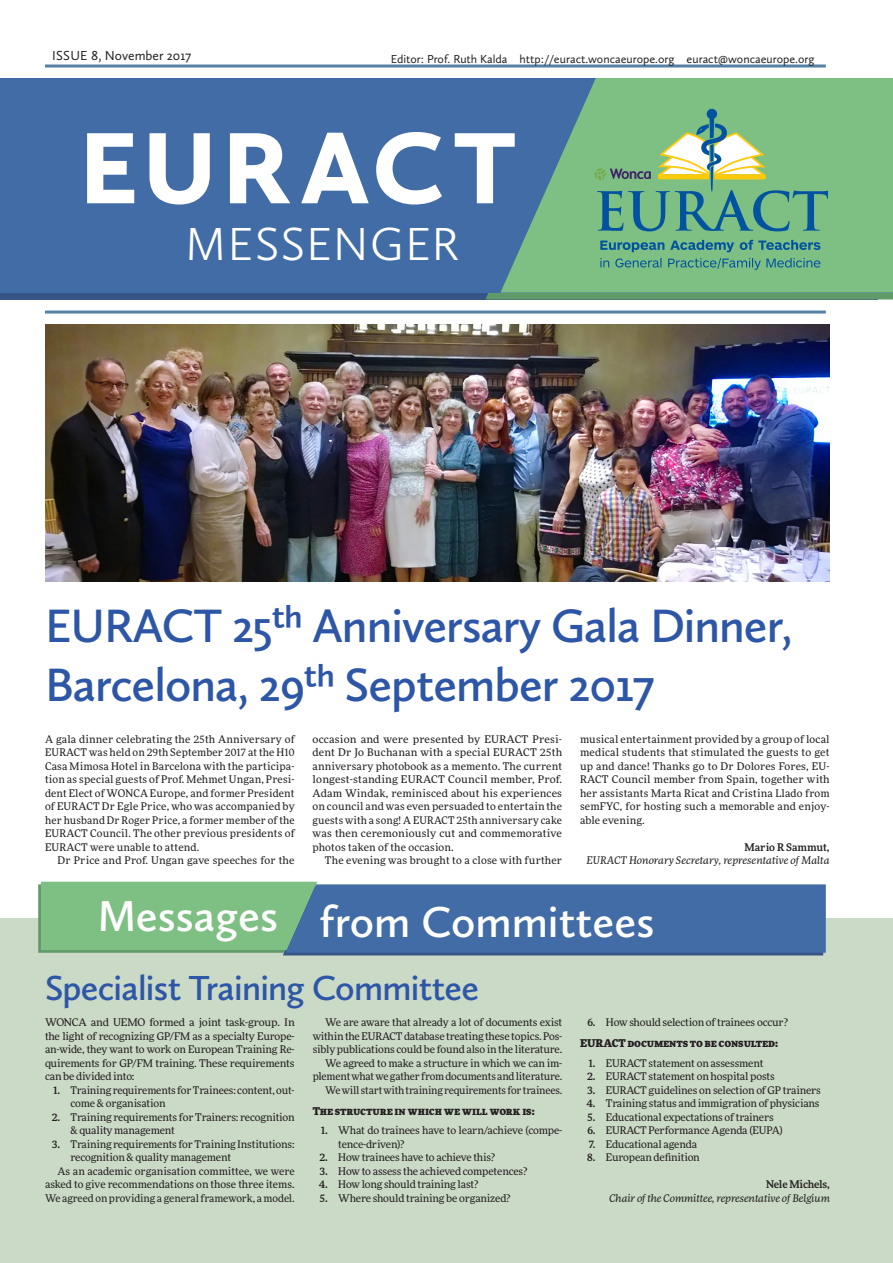
<style>
.page{position:relative;width:893px;height:1263px;background:#fff}
.page>*{position:absolute;margin:0;border:0;box-sizing:border-box;transform-origin:0 0}
.t1{font:900 105px "Calluna Sans";letter-spacing:.05em;color:#fff}
.head_big{font:600 48.45px/58.2px "Calluna Sans";letter-spacing:-.02em;color:#2e56a6}
.t2{font:300 48px "Calluna Sans";letter-spacing:.03em;color:#fff}
.t3{font:600 44.85px "Calluna Sans";color:#fff}
.head_big-2{font:600 36px "Calluna Sans";letter-spacing:-.02em;color:#2e56a6}
.t4{font:13.5px "Calluna Sans";color:#231f20}
.t5{font:12px "Calluna Sans";color:#231f20}
.body_first{font:10.5px/13.5px "More Pro";letter-spacing:-.01em;color:#231f20}
.Body{font:10.5px/13.5px "More Pro";letter-spacing:-.005em;color:#231f20;text-align:justify}
.name_status{font:italic 10.5px "More Pro";letter-spacing:-.01em;color:#231f20}
.Body-2{font:10.5px "More Pro";letter-spacing:.02em;color:#231f20}
.subhead{font:900 10.5px "More Pro";letter-spacing:-.01em;color:#231f20}
.name_bold{font:500 10.5px "More Pro";letter-spacing:-.01em;color:#231f20}
.s1{font-weight:500}
</style>
<div class="page">
<div style="left:0;top:918px;width:893px;height:345px;background:#cbd9c7"></div>
<img style="left:45px;top:325px;width:785px;height:257px">
<hr style="left:45px;top:65px;width:781px;height:3px;background:#5681a6">
<hr style="left:45px;top:311px;width:781px;height:3px;background:#5681a6">
<div style="left:485px;top:293px;width:408px;height:6px;background:#619a69"></div>
<div style="left:0;top:78px;width:893px;height:215px;background:#416ca6"></div>
<svg style="left:500px;top:78px;width:393px;height:215px;fill:#7ebf83"></svg>
<svg style="left:600px;top:258px;width:220px;height:12px;background:#62a689"></svg>
<svg style="left:600px;top:240px;width:220px;height:12px;background:#51988c"></svg>
<svg style="left:594px;top:111px;width:234px;height:120px;background:#7fb78b"></svg>
<div style="left:707px;top:109px;width:10px;height:10px;background:#0153a0;border-radius:50%"></div>
<svg style="left:38px;top:882px;width:788px;height:73px;background:#598a9b"></svg>
<p class="t4" style="left:52px;top:48px;width:140px">ISSUE 8, November 2017</p>
<p class="t5" style="left:391px;top:51px;width:425px">Editor: Prof. Ruth Kalda http://euract.woncaeurope.org euract@woncaeurope.org</p>
<p class="t1" style="left:79px;top:102px;width:439px">EURACT</p>
<p class="t2" style="left:185px;top:215px;width:276px">MESSENGER</p>
<p class="head_big" style="left:45px;top:596px;width:749px">EURACT 25th Anniversary Gala Dinner,<br>Barcelona, 29th September 2017</p>
<p class="body_first" style="left:45px;top:732px;width:251px;text-align:justify">A gala dinner celebrating the 25th Anniversary of EURACT was held on 29th September 2017 at the H10<br>Casa Mimosa Hotel in Barcelona with the participa&shy;tion as special guests of Prof. Mehmet Ungan, Presi&shy;dent Elect of WONCA Europe, and former President of EURACT Dr Egle Price, who was accompanied by her husband Dr Roger Price, a former member of the EURACT Council. The other previous presidents of EURACT were unable to attend.</p>
<p class="Body-2" style="left:57px;top:853px;width:239px">Dr Price and Prof. Ungan gave speeches for the</p>
<p class="Body" style="left:313px;top:732px;width:251px">occasion and were presented by EURACT Presi&shy;dent Dr Jo Buchanan with a special EURACT 25th anniversary photobook as a memento. The current longest-standing EURACT Council member, Prof.<br>Adam Windak, reminisced about his experiences on council and was even persuaded to entertain the guests with a song! A EURACT 25th anniversary cake was then ceremoniously cut and commemorative photos taken of the occasion.</p>
<p class="Body-2" style="left:325px;top:853px;width:239px">The evening was brought to a close with further</p>
<p class="Body" style="left:580px;top:732px;width:251px">musical entertainment provided by a group of local medical students that stimulated the guests to get up and dance! Thanks go to Dr Dolores Fores, EU-RACT Council member from Spain, together with her assistants Marta Ricat and Cristina Llado from semFYC, for hosting such a memorable and enjoy&shy;able evening.</p>
<p class="name_bold" style="left:744px;top:839px;width:87px">Mario R Sammut,</p>
<p class="name_status" style="left:586px;top:853px;width:245px">EURACT Honorary Secretary, representative of Malta</p>
<p class="t3" style="left:97px;top:888px;width:182px">Messages</p>
<p class="t3" style="left:319px;top:895px;width:337px">from Committees</p>
<p class="head_big-2" style="left:45px;top:966px;width:436px">Specialist Training Committee</p>
<p class="body_first" style="left:45px;top:1015px;width:251px;text-align:justify">WONCA and UEMO formed a joint task-group. In the light of recognizing GP/FM as a specialty Europe&shy;an-wide, they want to work on European Training Re&shy;quirements for GP/FM training. These requirements can be divided into:</p>
<p class="body_first" style="left:70px;top:1083px;width:226px;text-indent:-17px"><span class="s1">1.</span> Training requirements for Trainees: content, out&shy;come &amp; organisation</p>
<p class="body_first" style="left:70px;top:1110px;width:226px;text-indent:-19px"><span class="s1">2.</span> Training requirements for Trainers: recognition &amp; quality management</p>
<p class="body_first" style="left:70px;top:1137px;width:226px;text-indent:-19px"><span class="s1">3.</span> Training requirements for Training Institutions: recognition &amp; quality management</p>
<p class="Body" style="left:45px;top:1164px;width:251px;text-indent:12px">As an academic organisation committee, we were asked to give recommendations on those three items.<br>We agreed on providing a general framework, a model.</p>
<p class="Body" style="left:313px;top:1015px;width:251px;text-indent:12px">We are aware that already a lot of documents exist within the EURACT database treating these topics. Pos&shy;sibly publications could be found also in the literature.</p>
<p class="Body" style="left:313px;top:1056px;width:251px;text-align:right">We agreed to make a structure in which we can im&shy;plement what we gather from documents and literature.</p>
<p class="Body" style="left:325px;top:1083px;width:239px">We will start with training requirements for trainees.</p>
<p class="subhead" style="left:313px;top:1102px;width:224px">The structure in which we will work is:</p>
<p class="body_first" style="left:338px;top:1123px;width:226px;text-indent:-17px"><span class="s1">1.</span> What do trainees have to learn/achieve (compe&shy;tence-driven)?</p>
<p class="body_first" style="left:320px;top:1150px;width:177px"><span class="s1">2.</span> How trainees have to achieve this?</p>
<p class="body_first" style="left:320px;top:1164px;width:209px"><span class="s1">3.</span> How to assess the achieved competences?</p>
<p class="body_first" style="left:319px;top:1177px;width:161px"><span class="s1">4.</span> How long should training last?</p>
<p class="body_first" style="left:320px;top:1191px;width:192px"><span class="s1">5.</span> Where should training be organized?</p>
<p class="body_first" style="left:587px;top:1015px;width:202px"><span class="s1">6.</span> How should selection of trainees occur?</p>
<p class="subhead" style="left:580px;top:1035px;width:199px">EURACT documents to be consulted:</p>
<p class="body_first" style="left:588px;top:1056px;width:177px"><span class="s1">1.</span> EURACT statement on assessment</p>
<p class="body_first" style="left:587px;top:1069px;width:189px"><span class="s1">2.</span> EURACT statement on hospital posts</p>
<p class="body_first" style="left:587px;top:1083px;width:235px"><span class="s1">3.</span> EURACT guidelines on selection of GP trainers</p>
<p class="body_first" style="left:586px;top:1096px;width:235px"><span class="s1">4.</span> Training status and immigration of physicians</p>
<p class="body_first" style="left:587px;top:1110px;width:188px"><span class="s1">5.</span> Educational expectations of trainers</p>
<p class="body_first" style="left:587px;top:1123px;width:197px"><span class="s1">6.</span> EURACT Performance Agenda (EUPA)</p>
<p class="body_first" style="left:589px;top:1137px;width:110px"><span class="s1">7.</span> Educational agenda</p>
<p class="body_first" style="left:587px;top:1150px;width:114px"><span class="s1">8.</span> European definition</p>
<p class="name_bold" style="left:766px;top:1177px;width:65px">Nele Michels,</p>
<p class="name_status" style="left:609px;top:1191px;width:222px">Chair of the Committee, representative of Belgium</p>
</div>
